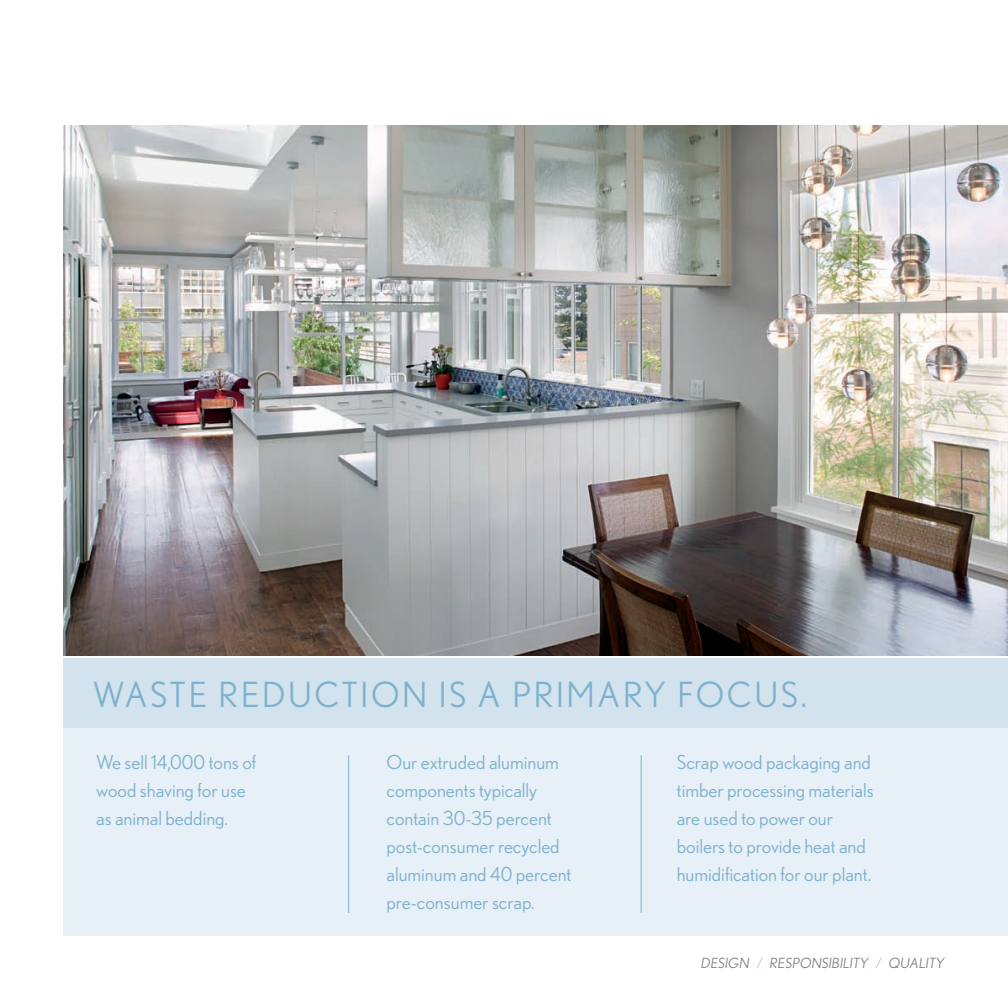
<style>
.page{position:relative;width:1008px;height:1008px;background:#fff}
.page>*{position:absolute;margin:0;border:0;box-sizing:border-box;transform-origin:0 0}
.Marvin_Photo_headers{font:34.65px "Nobel";letter-spacing:.075em;color:#7db1cd}
.Marvin_fade_sidebar{font:19.25px/28px "Nobel";color:#7db1cd}
.Vert_header{font:14px "Nobel";color:#808083}
.s1{font-weight:300;color:#7db1cd}
</style>
<div class="page">
<div style="left:63px;top:722px;width:945px;height:213px;background:#e7f0f6"></div>
<img style="left:63px;top:125px;width:945px;height:531px">
<div style="left:63px;top:659px;width:945px;height:69px;background:#d3e3ee"></div>
<hr style="left:348px;top:755px;width:1px;height:158px;background:#7db1cd">
<hr style="left:641px;top:755px;width:1px;height:158px;background:#7db1cd">
<p class="Marvin_Photo_headers" style="left:93px;top:675px;width:716px">WASTE REDUCTION IS A PRIMARY FOCUS.</p>
<p class="Marvin_fade_sidebar" style="left:96px;top:748px;width:162px">We sell 14,000 tons of wood shaving for use as animal bedding.</p>
<p class="Marvin_fade_sidebar" style="left:387px;top:748px;width:186px">Our extruded aluminum components typically contain 30-35 percent post-consumer recycled aluminum and 40 percent pre-consumer scrap.</p>
<p class="Marvin_fade_sidebar" style="left:677px;top:748px;width:198px">Scrap wood packaging and timber processing materials are used to power our boilers to provide heat and humidification for our plant.</p>
<p class="Vert_header" style="left:701px;top:955px;width:247px">DESIGN <span class="s1">/</span> RESPONSIBILITY <span class="s1">/</span> QUALITY</p>
</div>
